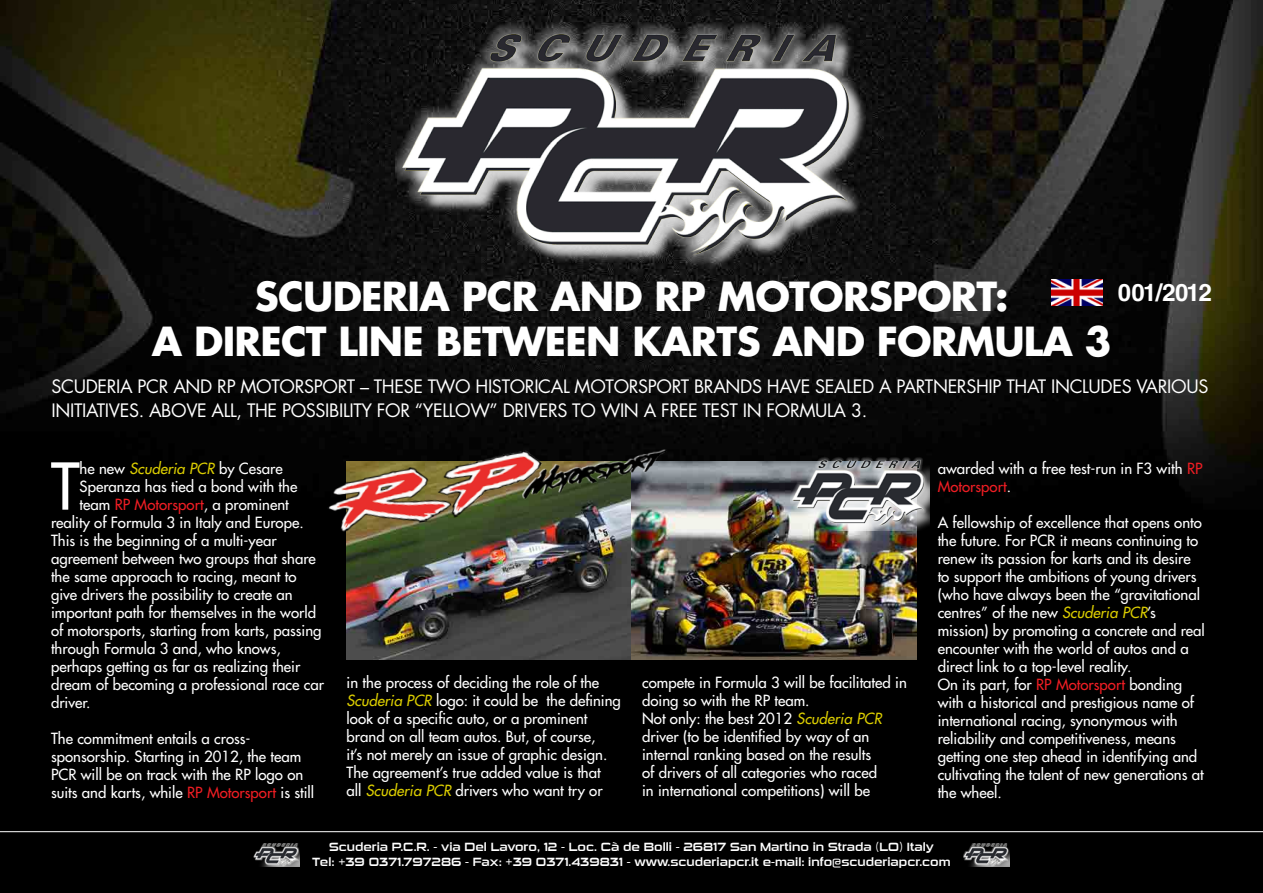
<style>
.page{position:relative;width:1263px;height:893px;background:#000}
.page>*{position:absolute;margin:0;border:0;box-sizing:border-box;transform-origin:0 0}
.t1{font:62.7px "Futura";color:#fff}
.t2{font:700 39px "Futura";letter-spacing:-.02em;color:#fff}
.t3{font:700 24px "Helvetica Cyr";letter-spacing:-.055em;color:#fff}
.t4{font:18px/24px "Futura";letter-spacing:-.02em;color:#fff}
.t5{font:15px/18px "Futura";color:#fff}
.t6{font:12px "Sui Generis Rg";color:#fff}
.s1{font-style:italic;color:#dacc01}
.s2{color:#ee1d23}
</style>
<div class="page">
<img style="left:0;top:0;width:1263px;height:532px">
<img style="left:395px;top:9px;width:473px;height:262px">
<hr style="left:0;top:831px;width:1263px;height:1px;background:#fff">
<img style="left:254px;top:843px;width:46px;height:24px">
<img style="left:963px;top:843px;width:46px;height:24px">
<img style="left:347px;top:462px;width:569px;height:198px">
<img style="left:323px;top:430px;width:349px;height:106px">
<img style="left:790px;top:453px;width:139px;height:77px">
<img style="left:1051px;top:280px;width:51px;height:25px">
<p class="t2" style="left:255px;top:271px;width:755px">SCUDERIA PCR AND RP MOTORSPORT:</p>
<p class="t2" style="left:152px;top:316px;width:961px">A DIRECT LINE BETWEEN KARTS AND FORMULA 3</p>
<p class="t4" style="left:51px;top:375px;width:1158px">SCUDERIA PCR AND RP MOTORSPORT – THESE TWO HISTORICAL MOTORSPORT BRANDS HAVE SEALED A PARTNERSHIP THAT INCLUDES VARIOUS<br>INITIATIVES. ABOVE ALL, THE POSSIBILITY FOR “YELLOW” DRIVERS TO WIN A FREE TEST IN FORMULA 3.</p>
<p class="t3" style="left:1118px;top:279px;width:96px">001/2012</p>
<p class="t1" style="left:51px;top:447px;width:30px">T</p>
<p class="t5" style="left:80px;top:459px;width:205px">he new <span class="s1">Scuderia PCR</span> by Cesare</p>
<p class="t5" style="left:80px;top:477px;width:219px">Speranza has tied a bond with the</p>
<p class="t5" style="left:80px;top:495px;width:211px">team <span class="s2">RP Motorsport</span>, a prominent</p>
<p class="t5" style="left:51px;top:513px;width:254px">reality of Formula 3 in Italy and Europe.</p>
<p class="t5" style="left:51px;top:531px;width:227px">This is the beginning of a multi-year</p>
<p class="t5" style="left:51px;top:549px;width:266px">agreement between two groups that share</p>
<p class="t5" style="left:51px;top:567px;width:247px">the same approach to racing, meant to</p>
<p class="t5" style="left:51px;top:585px;width:243px">give drivers the possibility to create an</p>
<p class="t5" style="left:51px;top:603px;width:266px">important path for themselves in the world</p>
<p class="t5" style="left:51px;top:621px;width:272px">of motorsports, starting from karts, passing</p>
<p class="t5" style="left:51px;top:639px;width:231px">through Formula 3 and, who knows,</p>
<p class="t5" style="left:51px;top:657px;width:251px">perhaps getting as far as realizing their</p>
<p class="t5" style="left:51px;top:675px;width:275px">dream of becoming a professional race car</p>
<p class="t5" style="left:51px;top:693px;width:41px">driver.</p>
<p class="t5" style="left:51px;top:729px;width:265px">The commitment entails a cross&shy;sponsorship. Starting in 2012, the team PCR will be on track with the RP logo on suits and karts, while <span class="s2">RP Motorsport</span> is still</p>
<p class="t5" style="left:347px;top:674px;width:276px">in the process of deciding the role of the <span class="s1">Scuderia PCR</span> logo: it could be the defining look of a specific auto, or a prominent brand on all team autos. But, of course,<br>it’s not merely an issue of graphic design.<br>The agreement’s true added value is that<br>all <span class="s1">Scuderia PCR</span> drivers who want try or</p>
<p class="t5" style="left:642px;top:674px;width:266px">compete in Formula 3 will be facilitated in doing so with the RP team.</p>
<p class="t5" style="left:642px;top:710px;width:241px">Not only: the best 2012 <span class="s1">Scuderia PCR </span>driver (to be identified by way of an internal ranking based on the results of drivers of all categories who raced in international competitions) will be</p>
<p class="t5" style="left:938px;top:459px;width:266px">awarded with a free test-run in F3 with <span class="s2">RP<br>Motorsport</span>.</p>
<p class="t5" style="left:938px;top:513px;width:269px">A fellowship of excellence that opens onto the future. For PCR it means continuing to renew its passion for karts and its desire to support the ambitions of young drivers (who have always been the “gravitational centres” of the new <span class="s1">Scuderia PCR</span>’s mission) by promoting a concrete and real encounter with the world of autos and a direct link to a top-level reality.</p>
<p class="t5" style="left:938px;top:675px;width:268px">On its part, for <span class="s2">RP Motorsport</span> bonding with a historical and prestigious name of international racing, synonymous with reliability and competitiveness, means getting one step ahead in identifying and cultivating the talent of new generations at the wheel.</p>
<p class="t6" style="left:329px;top:840px;width:606px">Scuderia P.C.R. - via Del Lavoro, 12 - Loc. Cà de Bolli - 26817 San Martino in Strada (LO) Italy</p>
<p class="t6" style="left:312px;top:855px;width:640px">Tel: +39 0371.797286 - Fax: +39 0371.439831 - www.scuderiapcr.it e-mail: info@scuderiapcr.com</p>
</div>
